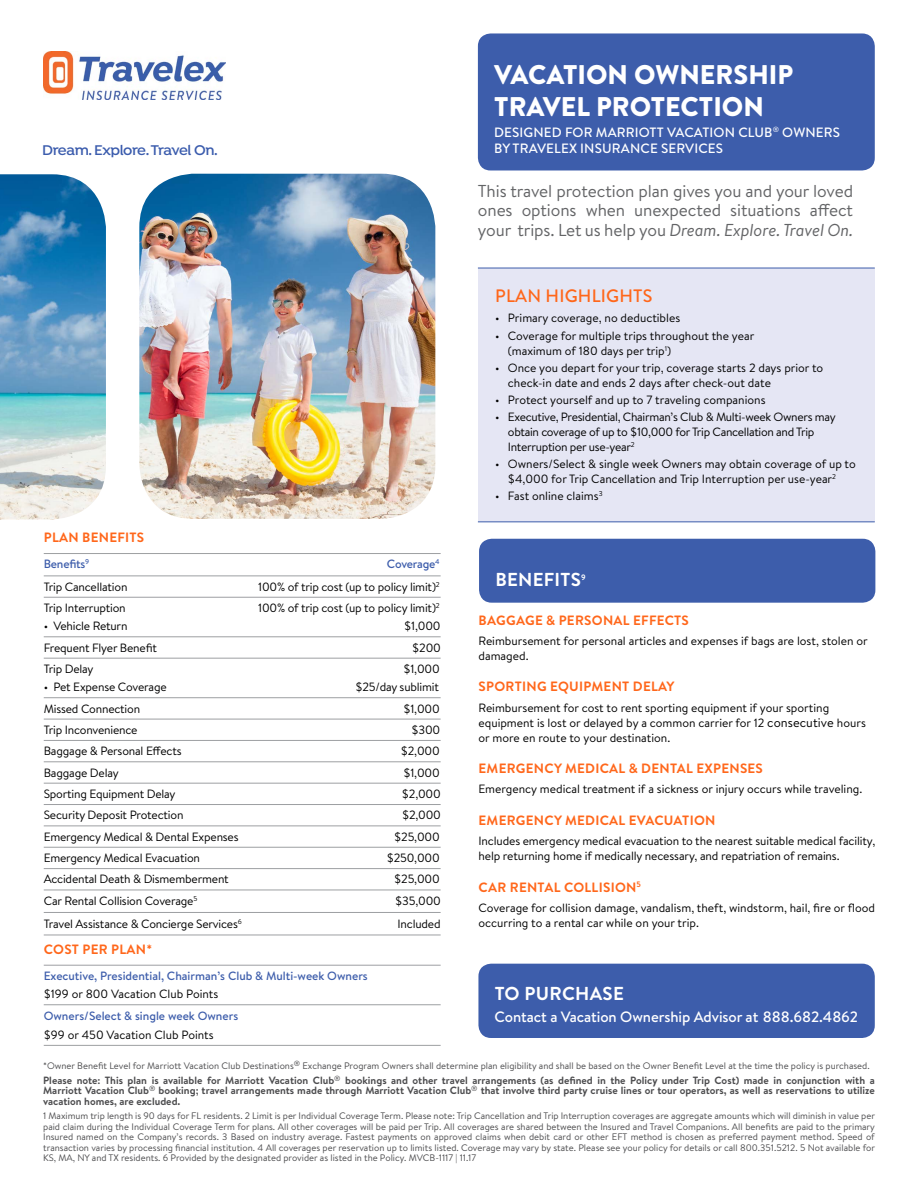
<style>
.page{position:relative;width:918px;height:1188px;background:#fff}
.page>*{position:absolute;margin:0;border:0;box-sizing:border-box;transform-origin:0 0}
.t1{font:900 27px/32.4px "Brandon Text";color:#fff}
.t2{font:700 18.75px "Brandon Text";letter-spacing:.015em;color:#fff}
.t3{font:500 18px "Brandon Text";letter-spacing:.01em;color:#ff671b}
.t4{font:17.25px/19.5px "Brandon Text";letter-spacing:-.005em;color:#636466;text-align:justify}
.t5{font:500 15px "Brandon Text";letter-spacing:-.005em;color:#fff}
.t6{font:600 15px "Isidora";letter-spacing:-.025em;color:#3b5cad}
.t7{font:700 13.5px "Brandon Text";letter-spacing:.02em;color:#ff671b}
.t8{font:500 13.5px/16.5px "Brandon Text";letter-spacing:.01em;color:#fff}
.t9{font:12px/15px "Brandon Text";letter-spacing:-.01em;color:#000}
.t10{font:500 12px "Brandon Text";color:#3d5dab}
.t11{font:500 12px "Brandon Text";letter-spacing:-.02em;color:#3d5dab}
.t12{font:700 10.5px/10.5px "Brandon Text";color:#4d4d4f;text-align:justify}
.t13{font:9.45px/10.5px "Brandon Text";color:#4d4d4f;text-align:justify}
.t14{font:700 7.8px "Brandon Text";color:#fff}
.s1{font-style:italic}
.s2{font-size:12.75px}
</style>
<div class="page">
<div style="left:478px;top:268px;width:397px;height:254px;background:#e5e6f4"></div>
<hr style="left:478px;top:268px;width:397px;height:1px;background:#3d5dab">
<hr style="left:478px;top:522px;width:397px;height:1px;background:#3d5dab">
<div style="left:478px;top:964px;width:397px;height:74px;background:#3d5dab;border-radius:13px"></div>
<hr style="left:44px;top:965px;width:397px;height:1px;background:#9d9fa2">
<hr style="left:44px;top:1005px;width:397px;height:1px;background:#9d9fa2">
<hr style="left:44px;top:1045px;width:397px;height:1px;background:#9d9fa2">
<hr style="left:44px;top:553px;width:397px;height:1px;background:#9d9fa2">
<hr style="left:44px;top:576px;width:397px;height:1px;background:#9d9fa2">
<hr style="left:44px;top:597px;width:397px;height:1px;background:#9d9fa2">
<hr style="left:44px;top:637px;width:397px;height:1px;background:#9d9fa2">
<hr style="left:44px;top:658px;width:397px;height:1px;background:#9d9fa2">
<hr style="left:44px;top:697px;width:397px;height:1px;background:#9d9fa2">
<hr style="left:44px;top:719px;width:397px;height:1px;background:#9d9fa2">
<hr style="left:44px;top:740px;width:397px;height:1px;background:#9d9fa2">
<hr style="left:44px;top:762px;width:397px;height:1px;background:#9d9fa2">
<hr style="left:44px;top:783px;width:397px;height:1px;background:#9d9fa2">
<hr style="left:44px;top:804px;width:397px;height:1px;background:#9d9fa2">
<hr style="left:44px;top:826px;width:397px;height:1px;background:#9d9fa2">
<hr style="left:44px;top:847px;width:397px;height:1px;background:#9d9fa2">
<hr style="left:44px;top:868px;width:397px;height:1px;background:#9d9fa2">
<hr style="left:44px;top:890px;width:397px;height:1px;background:#9d9fa2">
<hr style="left:44px;top:912px;width:397px;height:1px;background:#9d9fa2">
<hr style="left:44px;top:935px;width:397px;height:1px;background:#9d9fa2">
<img style="left:139px;top:174px;width:296px;height:345px">
<img style="left:0;top:174px;width:106px;height:345px">
<div style="left:478px;top:33px;width:397px;height:137px;background:#3d5dab;border-radius:13px"></div>
<div style="left:479px;top:539px;width:396px;height:64px;background:#3d5dab;border-radius:13px"></div>
<img style="left:43px;top:51px;width:183px;height:48px">
<p class="t6" style="left:42px;top:141px;width:177px">Dream. Explore. Travel On.</p>
<p class="t7" style="left:44px;top:528px;width:102px">PLAN BENEFITS</p>
<p class="t10" style="left:44px;top:556px;width:47px">Benefits<sup>9</sup></p>
<p class="t11" style="left:387px;top:556px;width:54px">Coverage<sup>4</sup></p>
<p class="t9" style="left:44px;top:579px;width:85px">Trip Cancellation</p>
<p class="t9" style="left:258px;top:579px;width:183px">100% of trip cost (up to policy limit)<sup>2</sup></p>
<p class="t9" style="left:44px;top:600px;width:84px">Trip Interruption</p>
<p class="t9" style="left:258px;top:600px;width:183px">100% of trip cost (up to policy limit)<sup>2</sup></p>
<p class="t9" style="left:44px;top:618px;width:85px">• Vehicle Return</p>
<p class="t9" style="left:404px;top:618px;width:38px">$1,000</p>
<p class="t9" style="left:44px;top:640px;width:115px">Frequent Flyer Benefit</p>
<p class="t9" style="left:412px;top:640px;width:30px">$200</p>
<p class="t9" style="left:44px;top:661px;width:51px">Trip Delay</p>
<p class="t9" style="left:403px;top:661px;width:38px">$1,000</p>
<p class="t9" style="left:44px;top:679px;width:124px">• Pet Expense Coverage</p>
<p class="t9" style="left:356px;top:679px;width:85px">$25/day sublimit</p>
<p class="t9" style="left:44px;top:701px;width:98px">Missed Connection</p>
<p class="t9" style="left:403px;top:701px;width:38px">$1,000</p>
<p class="t9" style="left:44px;top:722px;width:95px">Trip Inconvenience</p>
<p class="t9" style="left:412px;top:722px;width:30px">$300</p>
<p class="t9" style="left:44px;top:743px;width:139px">Baggage &amp; Personal Effects</p>
<p class="t9" style="left:401px;top:743px;width:40px">$2,000</p>
<p class="t9" style="left:44px;top:765px;width:76px">Baggage Delay</p>
<p class="t9" style="left:403px;top:765px;width:38px">$1,000</p>
<p class="t9" style="left:44px;top:786px;width:133px">Sporting Equipment Delay</p>
<p class="t9" style="left:402px;top:786px;width:40px">$2,000</p>
<p class="t9" style="left:44px;top:807px;width:141px">Security Deposit Protection</p>
<p class="t9" style="left:402px;top:807px;width:40px">$2,000</p>
<p class="t9" style="left:44px;top:829px;width:196px">Emergency Medical &amp; Dental Expenses</p>
<p class="t9" style="left:394px;top:829px;width:47px">$25,000</p>
<p class="t9" style="left:44px;top:850px;width:158px">Emergency Medical Evacuation</p>
<p class="t9" style="left:387px;top:850px;width:55px">$250,000</p>
<p class="t9" style="left:44px;top:871px;width:187px">Accidental Death &amp; Dismemberment</p>
<p class="t9" style="left:394px;top:871px;width:47px">$25,000</p>
<p class="t9" style="left:44px;top:893px;width:155px">Car Rental Collision Coverage<sup>5</sup></p>
<p class="t9" style="left:395px;top:893px;width:47px">$35,000</p>
<p class="t9" style="left:44px;top:916px;width:200px">Travel Assistance &amp; Concierge Services<sup>6</sup></p>
<p class="t9" style="left:398px;top:916px;width:44px">Included</p>
<p class="t7" style="left:44px;top:940px;width:110px">COST PER PLAN*</p>
<p class="t10" style="left:44px;top:968px;width:326px">Executive, Presidential, Chairman’s Club &amp; Multi-week Owners</p>
<p class="t9" style="left:44px;top:986px;width:176px">$199 or 800 Vacation Club Points</p>
<p class="t10" style="left:44px;top:1007px;width:196px">Owners/Select &amp; single week Owners</p>
<p class="t9" style="left:44px;top:1027px;width:171px">$99 or 450 Vacation Club Points</p>
<h1 class="t1" style="left:494px;top:58px;width:300px">VACATION OWNERSHIP<br>TRAVEL PROTECTION</h1>
<p class="t8" style="left:494px;top:124px;width:347px">DESIGNED FOR MARRIOTT VACATION CLUB<sup>®</sup> OWNERS<br>BY TRAVELEX INSURANCE SERVICES</p>
<h3 class="t4" style="left:478px;top:180px;width:377px">This travel protection plan gives you and your loved ones options when unexpected situations affect your trips. Let us help you <span class="s1">Dream. Explore. Travel On.</span></h3>
<h3 class="t3" style="left:495px;top:283px;width:159px">PLAN HIGHLIGHTS</h3>
<p class="t9" style="left:495px;top:310px;width:187px">• Primary coverage, no deductibles</p>
<p class="t9" style="left:508px;top:328px;width:248px;text-indent:-13px">• Coverage for multiple trips throughout the year (maximum of 180 days per trip<sup>1</sup>)</p>
<p class="t9" style="left:508px;top:360px;width:317px;text-indent:-13px">• Once you depart for your trip, coverage starts 2 days prior to check-in date and ends 2 days after check-out date</p>
<p class="t9" style="left:495px;top:392px;width:272px">• Protect yourself and up to 7 traveling companions</p>
<p class="t9" style="left:508px;top:409px;width:329px;text-indent:-13px">• Executive, Presidential, Chairman’s Club &amp; Multi-week Owners may obtain coverage of up to $10,000 for Trip Cancellation and Trip<br>Interruption per use-year<sup>2</sup></p>
<p class="t9" style="left:495px;top:456px;width:362px;text-align:center">• Owners/Select &amp; single week Owners may obtain coverage of up to $4,000 for Trip Cancellation and Trip Interruption per use-year<sup>2</sup></p>
<p class="t9" style="left:495px;top:488px;width:109px">• Fast online claims<sup>3</sup></p>
<h2 class="t2" style="left:495px;top:567px;width:87px">BENEFITS</h2>
<p class="t14" style="left:581px;top:572px;width:6px">9</p>
<p class="t7" style="left:479px;top:610px;width:212px">BAGGAGE &amp; PERSONAL EFFECTS</p>
<p class="t9" style="left:478px;top:633px;width:391px">Reimbursement for personal articles and expenses if bags are lost, stolen or damaged.</p>
<p class="t7" style="left:479px;top:677px;width:198px">SPORTING EQUIPMENT DELAY</p>
<p class="t9" style="left:478px;top:700px;width:389px">Reimbursement for cost to rent sporting equipment if your sporting equipment is lost or delayed by a common carrier for 12 <span class="s2">consecutive</span> hours or more en route to your destination.</p>
<p class="t7" style="left:479px;top:759px;width:286px">EMERGENCY MEDICAL &amp; DENTAL EXPENSES</p>
<p class="t9" style="left:478px;top:781px;width:385px">Emergency medical treatment if a sickness or injury occurs while traveling.</p>
<p class="t7" style="left:479px;top:811px;width:238px">EMERGENCY MEDICAL EVACUATION</p>
<p class="t9" style="left:478px;top:833px;width:398px">Includes emergency medical evacuation to the nearest suitable medical facility, help returning home if medically necessary, and repatriation of remains.</p>
<p class="t7" style="left:479px;top:877px;width:164px">CAR RENTAL COLLISION<sup>5</sup></p>
<p class="t9" style="left:478px;top:900px;width:398px">Coverage for collision damage, vandalism, theft, windstorm, hail, fire or flood occurring to a rental car while on your trip.</p>
<h2 class="t2" style="left:495px;top:980px;width:131px">TO PURCHASE</h2>
<p class="t5" style="left:495px;top:1006px;width:365px">Contact a Vacation Ownership Advisor at 888.682.4862</p>
<p class="t13" style="left:43px;top:1060px;width:828px">*Owner Benefit Level for Marriott Vacation Club Destinations<sup>®</sup> Exchange Program Owners shall determine plan eligibility and shall be based on the Owner Benefit Level at the time the policy is purchased.</p>
<p class="t12" style="left:43px;top:1075px;width:833px">Please note: This plan is available for Marriott Vacation Club<sup>®</sup> bookings and other travel arrangements (as defined in the Policy under Trip Cost) made in conjunction with a Marriott Vacation Club<sup>®</sup> booking; travel arrangements made through Marriott Vacation Club<sup>®</sup> that involve third party cruise lines or tour operators, as well as reservations to utilize vacation homes, are excluded.</p>
<p class="t13" style="left:43px;top:1111px;width:833px">1 Maximum trip length is 90 days for FL residents. 2 Limit is per Individual Coverage Term. Please note: Trip Cancellation and Trip Interruption coverages are aggregate amounts which will diminish in value per paid claim during the Individual Coverage Term for plans. All other coverages will be paid per Trip. All coverages are shared between the Insured and Travel Companions. All benefits are paid to the primary Insured named on the Company’s records. 3 Based on industry average. Fastest payments on approved claims when debit card or other EFT method is chosen as preferred payment method. Speed of transaction varies by processing financial institution. 4 All coverages per reservation up to limits listed. Coverage may vary by state. Please see your policy for details or call 800.351.5212. 5 Not available for KS, MA, NY and TX residents. 6 Provided by the designated provider as listed in the Policy. MVCB-1117 | 11.17</p>
</div>
